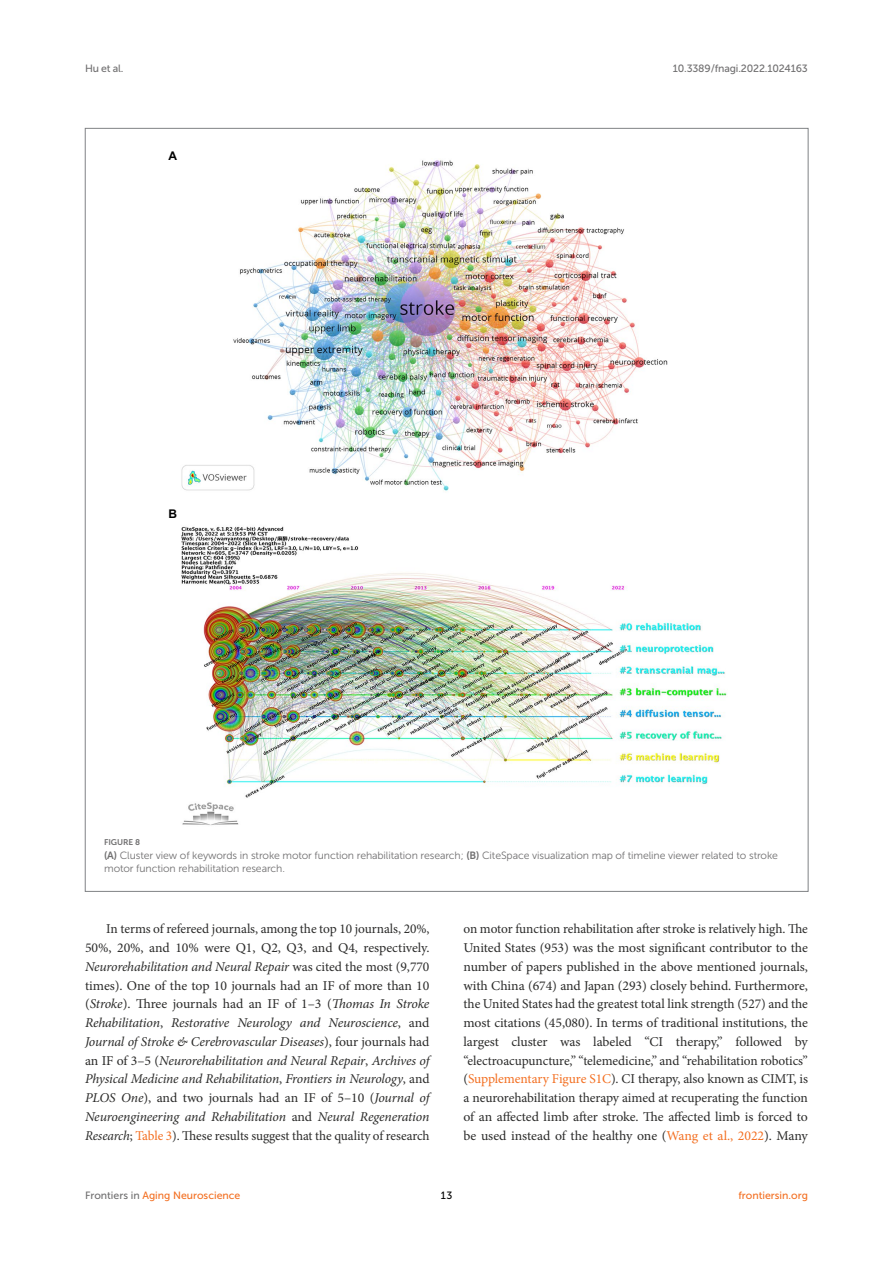
<style>
.page{position:relative;width:893px;height:1263px;background:#fff}
.page>*{position:absolute;margin:0;border:0;box-sizing:border-box;transform-origin:0 0}
.TEXT{font:13.5px/18.8px "Minion Pro";letter-spacing:-.01em;color:#2b2b2a;text-align:justify}
.TEXT-2{font:italic 13.5px/18.8px "Minion Pro";letter-spacing:-.015em;color:#2b2b2a;text-align:justify}
.t1{font:700 12px "Arial";color:#000}
.FIG_LEG{font:10.5px/13.5px "Museo Sans 300";letter-spacing:-.01em;color:#706f70}
.t2{font:10.5px "Museo Sans 500";color:#f36f21}
.t3{font:10.5px "Museo Sans 500";letter-spacing:-.015em;color:#706f70}
.t4{font:10.5px "Museo Sans 500";color:#000}
.FIG_HD{font:8.25px "Museo Sans 700";letter-spacing:-.01em;color:#706f70}
.s1{font-family:"Museo Sans 700"}
.s2{font-style:normal}
.s3{font-style:normal;color:#f36f21}
.s4{color:#f36f21}
.s5{color:#706f70}
</style>
<div class="page">
<img style="left:181px;top:160px;width:546px;height:665px">
<p class="t3" style="left:85px;top:63px;width:40px">Hu et al.</p>
<p class="t3" style="left:673px;top:63px;width:137px">10.3389/fnagi.2022.1024163</p>
<p class="t1" style="left:168px;top:147px;width:10px">A</p>
<p class="t1" style="left:168px;top:505px;width:10px">B</p>
<p class="FIG_HD" style="left:104px;top:838px;width:37px">FIGURE 8</p>
<p class="FIG_LEG" style="left:104px;top:849px;width:675px"><span class="s1">(A)</span> Cluster view of keywords in stroke motor function rehabilitation research; <span class="s1">(B)</span> CiteSpace visualization map of timeline viewer related to stroke motor function rehabilitation research.</p>
<p class="TEXT-2" style="left:85px;top:920px;width:346px;text-indent:21px"><span class="s2">In terms of refereed journals, among the top 10 journals, 20%, 50%, 20%, and 10% were Q1, Q2, Q3, and Q4, respectively.<br></span>Neurorehabilitation and Neural Repair <span class="s2">was cited the most (9,770 times). One of the top 10 journals had an IF of more than 10 (</span>Stroke<span class="s2">). Three journals had an IF of 1–3 (</span>Thomas In Stroke Rehabilitation<span class="s2">,</span> Restorative Neurology and Neuroscience<span class="s2">, and </span>Journal of Stroke &amp; Cerebrovascular Diseases<span class="s2">), four journals had an IF of 3–5 (</span>Neurorehabilitation and Neural Repair<span class="s2">,</span> Archives of Physical Medicine and Rehabilitation<span class="s2">,</span> Frontiers in Neurology<span class="s2">, and </span>PLOS One<span class="s2">), and two journals had an IF of 5–10 (</span>Journal of Neuroengineering and Rehabilitation <span class="s2">and</span> Neural Regeneration Research<span class="s2">;</span> <span class="s3">Table 3</span><span class="s2">). These results suggest that the quality of research</span></p>
<p class="TEXT" style="left:463px;top:920px;width:346px">on motor function rehabilitation after stroke is relatively high. The United States (953) was the most significant contributor to the number of papers published in the above mentioned journals, with China (674) and Japan (293) closely behind. Furthermore, the United States had the greatest total link strength (527) and the most citations (45,080). In terms of traditional institutions, the largest cluster was labeled “CI therapy,” followed by “electroacupuncture,” “telemedicine,” and “rehabilitation robotics” (<span class="s4">Supplementary Figure S1C</span>). CI therapy, also known as CIMT, is a neurorehabilitation therapy aimed at recuperating the function of an affected limb after stroke. The affected limb is forced to be used instead of the healthy one (<span class="s4">Wang et al., 2022</span>). Many</p>
<p class="t2" style="left:85px;top:1190px;width:157px"><span class="s5">Frontiers in</span> Aging Neuroscience</p>
<p class="t4" style="left:441px;top:1190px;width:13px">13</p>
<p class="t2" style="left:738px;top:1190px;width:71px">frontiersin.org</p>
</div>
